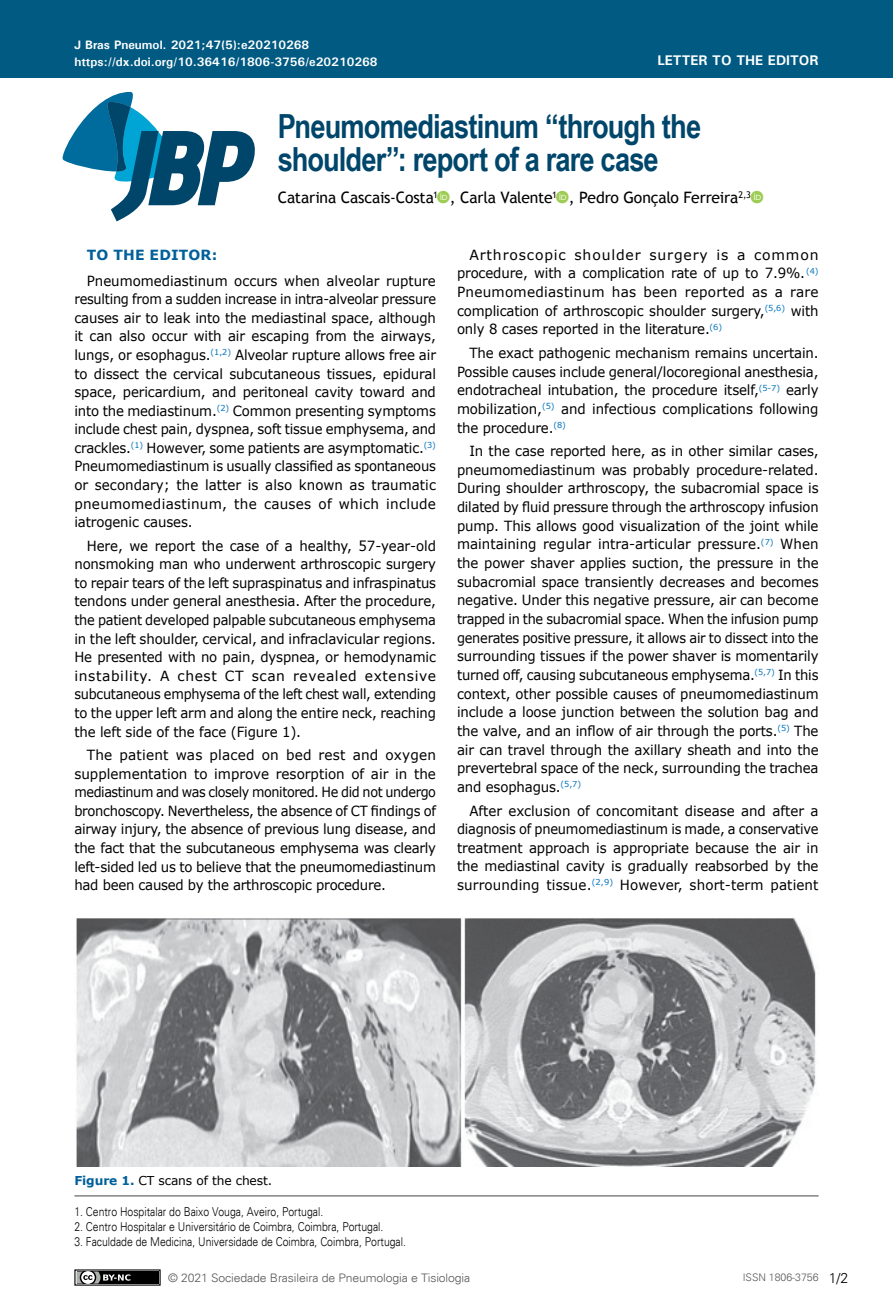
<style>
.page{position:relative;width:893px;height:1315px;background:#fff}
.page>*{position:absolute;margin:0;border:0;box-sizing:border-box;transform-origin:0 0}
.t1{font:700 33.25px/33.2px "Arial Narrow";letter-spacing:-.025em;color:#00466b}
.t2{font:21px "ID font Regular";color:#9dcc52}
.t3{font:15.75px "Trebuchet MS";letter-spacing:-.015em;color:#000}
.t4{font:14px/18.7px "Verdana";letter-spacing:-.01em;color:#000;text-align:justify;scale:.95 1}
.t5{font:14px/18.6px "Verdana";letter-spacing:-.01em;color:#000;text-align:justify;scale:.96 1}
.t6{font:14px/18.6px "Verdana";letter-spacing:-.01em;color:#000;text-align:justify}
.t7{font:700 14px "Univers";color:#fff}
.t8{font:700 14px "Verdana";letter-spacing:.01em;color:#01609a}
.t9{font:300 14px "Univers";color:#000}
.t10{font:300 12.25px "Univers";color:#000;scale:.85 1}
.t11{font:700 12.25px "Univers";color:#fff}
.t12{font:12.25px "Verdana";letter-spacing:-.01em;color:#000}
.t13{font:300 11.72px "Univers";letter-spacing:-.01em;color:#58595b;scale:1.04 1}
.t14{font:300 10.5px "Univers";color:#58595b}
.s1{font-family:"ID font Regular";font-size:21px;color:#9dcc52}
.s2{font-weight:700;color:#01609a}
</style>
<div class="page">
<div style="left:0;top:0;width:893px;height:78px;background:#005a82"></div>
<svg style="left:62px;top:91px;width:193px;height:130px"></svg>
<div style="left:75px;top:1270px;width:85px;height:15px;background:#000"></div>
<div style="left:74px;top:1269px;width:87px;height:16px;border:1px solid #000"></div>
<svg style="left:74px;top:1269px;width:56px;height:17px"></svg>
<hr style="left:74px;top:1195px;width:745px;height:1px;background:#464547">
<img style="left:76px;top:918px;width:740px;height:248px">
<p class="t11" style="left:74px;top:37px;width:236px">J Bras Pneumol. 2021;47(5):e20210268</p>
<p class="t11" style="left:74px;top:54px;width:305px">https://dx.doi.org/10.36416/1806-3756/e20210268</p>
<p class="t7" style="left:657px;top:52px;width:163px">LETTER TO THE EDITOR</p>
<h1 class="t1" style="left:278px;top:108px;width:425px">Pneumomediastinum “through the shoulder”: report of a rare case</h1>
<p class="t3" style="left:278px;top:188px;width:475px">Catarina Cascais-Costa<sup>1</sup><span class="s1">a</span>, Carla Valente<sup>1</sup><span class="s1">a</span>, Pedro Gonçalo Ferreira<sup>2,3</sup></p>
<h2 class="t2" style="left:751px;top:186px;width:14px">a</h2>
<p class="t8" style="left:87px;top:245px;width:132px">TO THE EDITOR:</p>
<p class="t5" style="left:74px;top:271px;width:378px;text-indent:12px">Pneumomediastinum occurs when alveolar rupture resulting from a sudden increase in intra-alveolar pressure causes air to leak into the mediastinal space, although it can also occur with air escaping from the airways, lungs, or esophagus.<sup>(1,2)</sup> Alveolar rupture allows free air to dissect the cervical subcutaneous tissues, epidural space, pericardium, and peritoneal cavity toward and into the mediastinum.<sup>(2)</sup> Common presenting symptoms include chest pain, dyspnea, soft tissue emphysema, and crackles.<sup>(1)</sup> However, some patients are asymptomatic.<sup>(3)<br></sup>Pneumomediastinum is usually classified as spontaneous or secondary; the latter is also known as traumatic pneumomediastinum, the causes of which include iatrogenic causes.</p>
<p class="t4" style="left:74px;top:536px;width:382px;text-indent:12px">Here, we report the case of a healthy, 57-year-old nonsmoking man who underwent arthroscopic surgery to repair tears of the left supraspinatus and infraspinatus tendons under general anesthesia. After the procedure, the patient developed palpable subcutaneous emphysema in the left shoulder, cervical, and infraclavicular regions.<br>He presented with no pain, dyspnea, or hemodynamic instability. A chest CT scan revealed extensive subcutaneous emphysema of the left chest wall, extending to the upper left arm and along the entire neck, reaching the left side of the face (Figure 1).</p>
<p class="t6" style="left:74px;top:746px;width:363px;text-indent:12px">The patient was placed on bed rest and oxygen supplementation to improve resorption of air in the mediastinum and was closely monitored. He did not undergo bronchoscopy. Nevertheless, the absence of CT findings of airway injury, the absence of previous lung disease, and the fact that the subcutaneous emphysema was clearly left-sided led us to believe that the pneumomediastinum had been caused by the arthroscopic procedure.</p>
<p class="t6" style="left:457px;top:245px;width:363px;text-indent:12px">Arthroscopic shoulder surgery is a common procedure, with a complication rate of up to 7.9%. <sup>(4)<br></sup>Pneumomediastinum has been reported as a rare complication of arthroscopic shoulder surgery,<sup>(5,6)</sup> with only 8 cases reported in the literature.<sup>(6)</sup></p>
<p class="t4" style="left:457px;top:344px;width:382px;text-indent:12px">The exact pathogenic mechanism remains uncertain.<br>Possible causes include general/locoregional anesthesia, endotracheal intubation, the procedure itself,<sup>(5-7)</sup> early mobilization,<sup>(5)</sup> and infectious complications following the procedure.<sup>(8)</sup></p>
<p class="t4" style="left:457px;top:442px;width:382px;text-indent:12px">In the case reported here, as in other similar cases, pneumomediastinum was probably procedure-related.<br>During shoulder arthroscopy, the subacromial space is dilated by fluid pressure through the arthroscopy infusion pump. This allows good visualization of the joint while maintaining regular intra-articular pressure.<sup>(7)</sup> When the power shaver applies suction, the pressure in the subacromial space transiently decreases and becomes negative. Under this negative pressure, air can become trapped in the subacromial space. When the infusion pump generates positive pressure, it allows air to dissect into the surrounding tissues if the power shaver is momentarily turned off, causing subcutaneous emphysema.<sup>(5,7)</sup> In this context, other possible causes of pneumomediastinum include a loose junction between the solution bag and the valve, and an inflow of air through the ports.<sup>(5)</sup> The air can travel through the axillary sheath and into the prevertebral space of the neck, surrounding the trachea and esophagus.<sup>(5,7)</sup></p>
<p class="t5" style="left:457px;top:801px;width:378px;text-indent:12px">After exclusion of concomitant disease and after a diagnosis of pneumomediastinum is made, a conservative treatment approach is appropriate because the air in the mediastinal cavity is gradually reabsorbed by the surrounding tissue.<sup>(2,9)</sup> However, short-term patient</p>
<p class="t12" style="left:74px;top:1173px;width:199px"><span class="s2">Figure 1.</span> CT scans of the chest.</p>
<p class="t10" style="left:74px;top:1204px;width:294px">1. Centro Hospitalar do Baixo Vouga, Aveiro, Portugal.</p>
<p class="t10" style="left:74px;top:1219px;width:365px">2. Centro Hospitalar e Universitário de Coimbra, Coimbra, Portugal.</p>
<p class="t10" style="left:74px;top:1233px;width:392px">3. Faculdade de Medicina, Universidade de Coimbra, Coimbra, Portugal.</p>
<p class="t13" style="left:168px;top:1270px;width:292px">© 2021 Sociedade Brasileira de Pneumologia e Tisiologia</p>
<p class="t14" style="left:743px;top:1271px;width:77px">ISSN 1806-3756</p>
<p class="t9" style="left:829px;top:1269px;width:21px">1/2</p>
</div>
